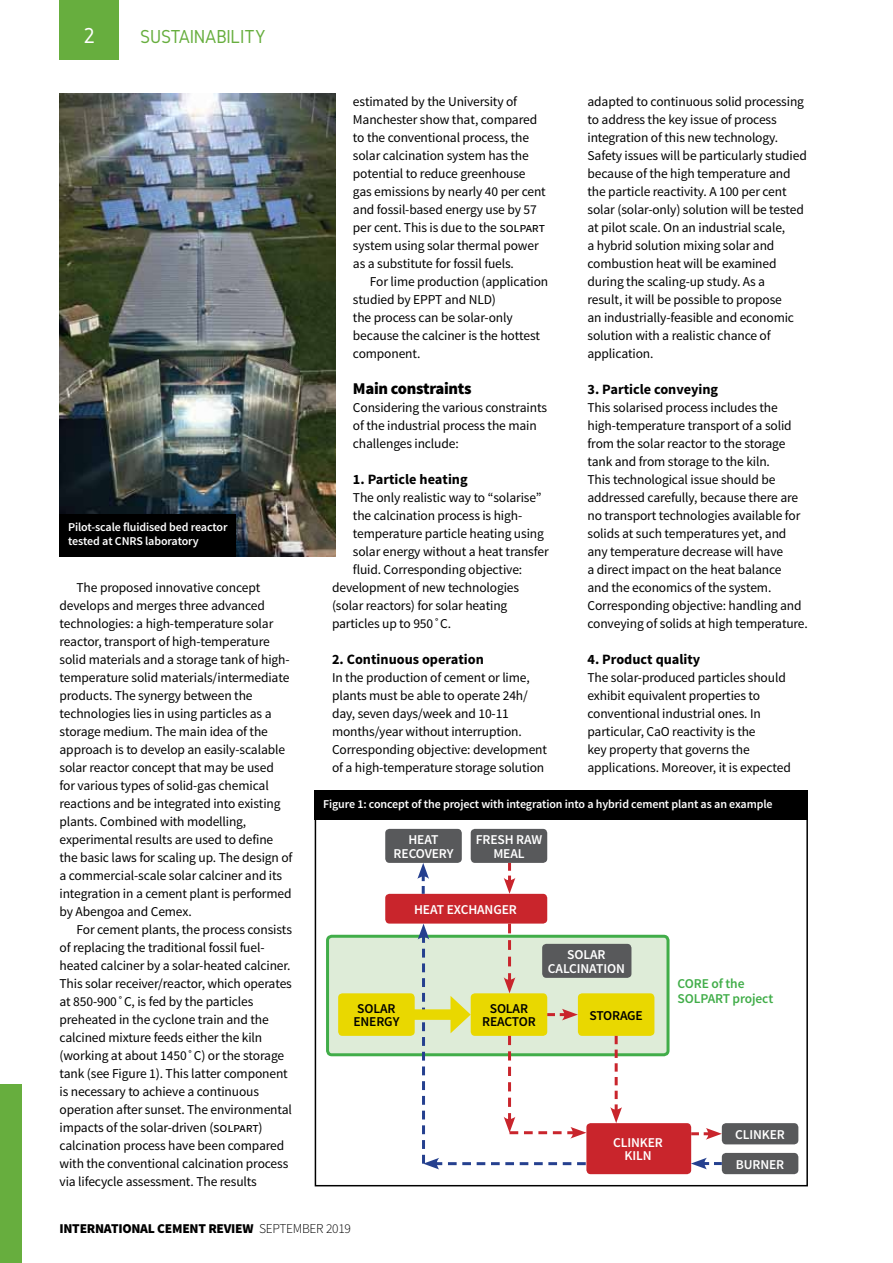
<style>
.page{position:relative;width:893px;height:1263px;background:#fff}
.page>*{position:absolute;margin:0;border:0;box-sizing:border-box;transform-origin:0 0}
.t1{font:22.5px "Gidole";color:#fff}
.t2{font:19.5px "Gidole";letter-spacing:-.02em;color:#67ae3e}
.t3{font:900 16.5px "Source Sans Pro";letter-spacing:-.02em;color:#000}
.t4{font:700 14.25px "Source Sans Pro";color:#000}
.t5{font:13.5px/18px "Source Sans Pro";letter-spacing:-.01em;color:#000}
.t6{font:600 13.5px/13.5px "Source Sans Pro";letter-spacing:-.01em;color:#fff;text-align:center}
.t7{font:900 13.5px "Source Sans Pro";letter-spacing:-.02em;color:#000}
.t8{font:600 13.5px/13.5px "Source Sans Pro";letter-spacing:-.01em;color:#000;text-align:center}
.t9{font:600 13.5px/15px "Source Sans Pro";letter-spacing:-.01em;color:#41ad49}
.t10{font:600 12px/13.5px "Source Sans Pro";letter-spacing:-.01em;color:#fff}
.s1{font-weight:300}
</style>
<div class="page">
<div style="left:60px;top:0;width:59px;height:60px;background:#67ae3e"></div>
<div style="left:0;top:1084px;width:21px;height:179px;background:#67ae3e"></div>
<img style="left:60px;top:94px;width:276px;height:462px">
<div style="left:60px;top:514px;width:176px;height:42px;background:#000"></div>
<div style="left:315px;top:790px;width:493px;height:30px;background:#000"></div>
<div style="left:328px;top:936px;width:340px;height:119px;background:#deecd8;border-radius:4px"></div>
<div style="left:326px;top:935px;width:343px;height:121px;border:3px solid #41ad49;border-radius:4px"></div>
<div style="left:385px;top:829px;width:77px;height:34px;background:#58595b;border-radius:4px"></div>
<div style="left:471px;top:829px;width:76px;height:34px;background:#58595b;border-radius:4px"></div>
<div style="left:385px;top:894px;width:162px;height:29px;background:#c9252c;border-radius:4px"></div>
<div style="left:542px;top:944px;width:89px;height:34px;background:#58595b;border-radius:4px"></div>
<div style="left:338px;top:993px;width:77px;height:43px;background:#e9d800;border-radius:4px"></div>
<div style="left:578px;top:993px;width:76px;height:43px;background:#e9d800;border-radius:4px"></div>
<svg style="left:504px;top:863px;width:11px;height:31px"></svg>
<svg style="left:417px;top:863px;width:12px;height:31px"></svg>
<div style="left:411px;top:1009px;width:47px;height:11px;background:#e9d800"></div>
<div style="left:586px;top:1123px;width:105px;height:51px;background:#c9252c;border-radius:4px"></div>
<div style="left:722px;top:1123px;width:76px;height:21px;background:#58595b;border-radius:4px"></div>
<svg style="left:691px;top:1128px;width:31px;height:11px"></svg>
<div style="left:722px;top:1153px;width:76px;height:21px;background:#58595b;border-radius:4px"></div>
<svg style="left:691px;top:1158px;width:31px;height:11px"></svg>
<svg style="left:610px;top:1036px;width:12px;height:87px"></svg>
<svg style="left:418px;top:923px;width:168px;height:246px"></svg>
<h1 class="t1" style="left:83px;top:23px;width:13px">2</h1>
<h2 class="t2" style="left:140px;top:26px;width:127px">SUSTAINABILITY</h2>
<p class="t10" style="left:68px;top:521px;width:161px">Pilot-scale fluidised bed reactor tested at CNRS laboratory</p>
<p class="t5" style="left:60px;top:579px;width:234px;text-indent:17px">The proposed innovative concept develops and merges three advanced technologies: a high-temperature solar reactor, transport of high-temperature solid materials and a storage tank of high&shy;temperature solid materials/intermediate products. The synergy between the technologies lies in using particles as a storage medium. The main idea of the approach is to develop an easily-scalable solar reactor concept that may be used for various types of solid-gas chemical reactions and be integrated into existing plants. Combined with modelling, experimental results are used to define the basic laws for scaling up. The design of a commercial-scale solar calciner and its integration in a cement plant is performed by Abengoa and Cemex.</p>
<p class="t5" style="left:60px;top:921px;width:234px;text-indent:17px">For cement plants, the process consists of replacing the traditional fossil fuel&shy;heated calciner by a solar-heated calciner.<br>This solar receiver/reactor, which operates at 850-900˚C, is fed by the particles preheated in the cyclone train and the calcined mixture feeds either the kiln (working at about 1450˚C) or the storage tank (see Figure 1). This latter component is necessary to achieve a continuous operation after sunset. The environmental impacts of the solar-driven (solpart) calcination process have been compared with the conventional calcination process via lifecycle assessment. The results</p>
<p class="t5" style="left:353px;top:93px;width:194px">estimated by the University of<br>Manchester show that, compared to the conventional process, the solar calcination system has the potential to reduce greenhouse gas emissions by nearly 40 per cent and fossil-based energy use by 57 per cent. This is due to the solpart system using solar thermal power as a substitute for fossil fuels.</p>
<p class="t5" style="left:353px;top:273px;width:197px;text-indent:17px">For lime production (application studied by EPPT and NLD)<br>the process can be solar-only because the calciner is the hottest component.</p>
<p class="t3" style="left:353px;top:378px;width:120px">Main constraints</p>
<p class="t5" style="left:353px;top:399px;width:196px">Considering the various constraints of the industrial process the main challenges include:</p>
<p class="t4" style="left:353px;top:470px;width:116px">1. Particle heating</p>
<p class="t5" style="left:353px;top:489px;width:190px">The only realistic way to “solarise”</p>
<p class="t5" style="left:353px;top:507px;width:171px">the calcination process is high-</p>
<p class="t5" style="left:353px;top:525px;width:192px">temperature particle heating using</p>
<p class="t5" style="left:353px;top:543px;width:197px">solar energy without a heat transfer</p>
<p class="t5" style="left:353px;top:561px;width:171px">fluid. Corresponding objective:</p>
<p class="t5" style="left:332px;top:579px;width:189px">development of new technologies</p>
<p class="t5" style="left:332px;top:597px;width:177px">(solar reactors) for solar heating</p>
<p class="t5" style="left:332px;top:615px;width:121px">particles up to 950˚C.</p>
<p class="t4" style="left:332px;top:650px;width:153px">2. Continuous operation</p>
<p class="t5" style="left:332px;top:669px;width:217px">In the production of cement or lime, plants must be able to operate 24h/ day, seven days/week and 10-11 months/year without interruption.<br>Corresponding objective: development of a high-temperature storage solution</p>
<p class="t5" style="left:587px;top:93px;width:221px">adapted to continuous solid processing to address the key issue of process integration of this new technology.<br>Safety issues will be particularly studied because of the high temperature and the particle reactivity. A 100 per cent solar (solar-only) solution will be tested at pilot scale. On an industrial scale,<br>a hybrid solution mixing solar and combustion heat will be examined during the scaling-up study. As a<br>result, it will be possible to propose<br>an industrially-feasible and economic solution with a realistic chance of application.</p>
<p class="t4" style="left:587px;top:380px;width:132px">3. Particle conveying</p>
<p class="t5" style="left:587px;top:399px;width:222px">This solarised process includes the high-temperature transport of a solid from the solar reactor to the storage tank and from storage to the kiln.<br>This technological issue should be addressed carefully, because there are no transport technologies available for solids at such temperatures yet, and any temperature decrease will have<br>a direct impact on the heat balance<br>and the economics of the system.<br>Corresponding objective: handling and conveying of solids at high temperature.</p>
<p class="t4" style="left:587px;top:650px;width:114px">4. Product quality</p>
<p class="t5" style="left:587px;top:669px;width:205px">The solar-produced particles should exhibit equivalent properties to conventional industrial ones. In particular, CaO reactivity is the<br>key property that governs the applications. Moreover, it is expected</p>
<p class="t10" style="left:323px;top:797px;width:451px">Figure 1: concept of the project with integration into a hybrid cement plant as an example</p>
<p class="t6" style="left:394px;top:833px;width:61px">HEAT<br>RECOVERY</p>
<p class="t6" style="left:476px;top:833px;width:68px">FRESH RAW<br>MEAL</p>
<p class="t6" style="left:414px;top:903px;width:104px">HEAT EXCHANGER</p>
<p class="t6" style="left:548px;top:948px;width:78px">SOLAR<br>CALCINATION</p>
<p class="t8" style="left:353px;top:1002px;width:48px;text-align:left">SOLAR<br>ENERGY</p>
<p class="t8" style="left:589px;top:1009px;width:55px">STORAGE</p>
<p class="t8" style="left:482px;top:1002px;width:55px">SOLAR<br>REACTOR</p>
<p class="t9" style="left:678px;top:976px;width:97px">CORE of the<br>SOLPART project</p>
<p class="t6" style="left:613px;top:1136px;width:51px">CLINKER<br>KILN</p>
<p class="t6" style="left:735px;top:1128px;width:51px">CLINKER</p>
<p class="t6" style="left:736px;top:1158px;width:50px">BURNER</p>
<p class="t7" style="left:60px;top:1220px;width:293px">INTERNATIONAL CEMENT REVIEW <span class="s1">SEPTEMBER 2019</span></p>
</div>
